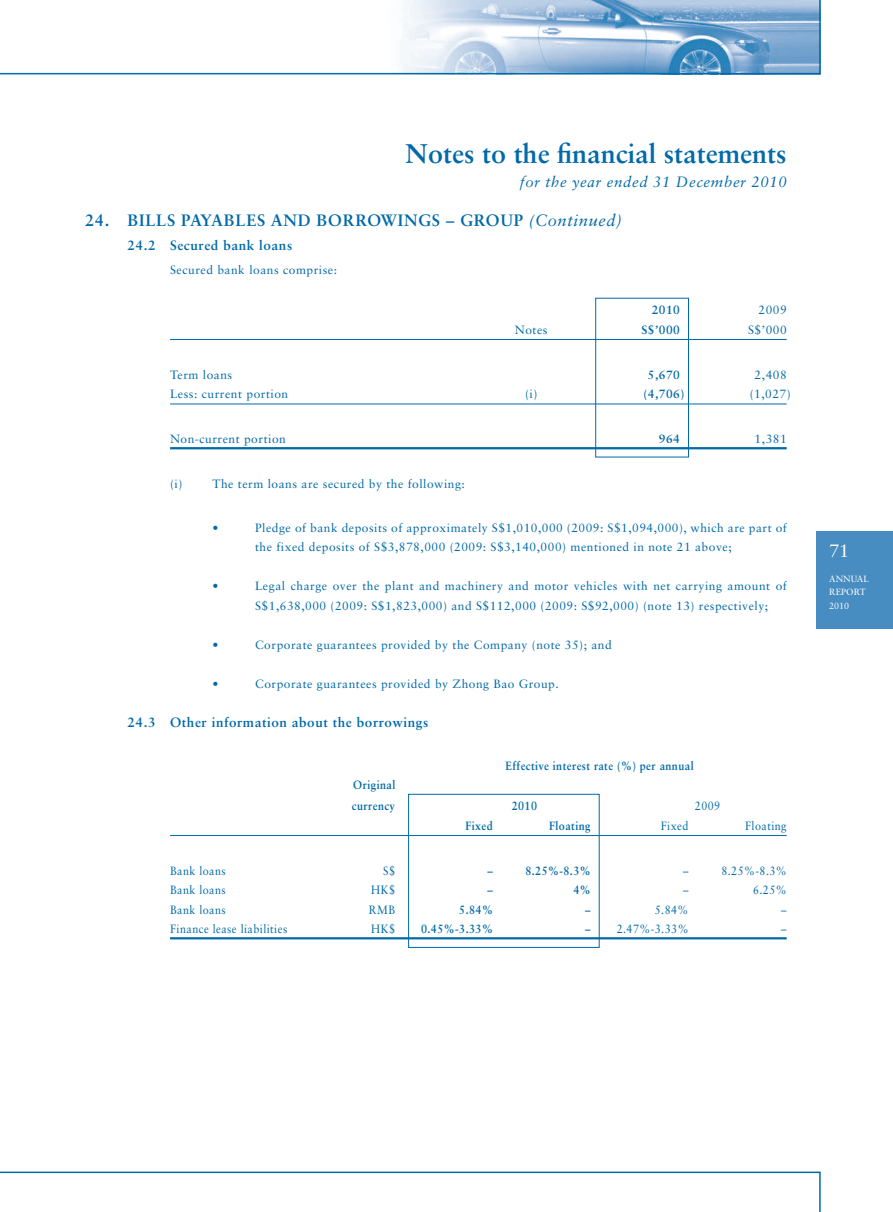
<style>
.page{position:relative;width:893px;height:1212px;background:#fff}
.page>*{position:absolute;margin:0;border:0;box-sizing:border-box;transform-origin:0 0}
.t1{font:700 27px "Sabon LT Std";color:#0069a8}
.t2{font:18px "Sabon LT Std";color:#fff}
.t3{font:700 16.5px "Sabon LT Std";letter-spacing:.04em;color:#0069a8}
.t4{font:italic 15px "Sabon LT Std";letter-spacing:.04em;color:#0069a8}
.t5{font:700 13.5px "Sabon LT Std";letter-spacing:.04em;color:#0069a8}
.t6{font:12px/19.5px "Sabon LT Std";letter-spacing:.04em;color:#0069a8}
.t7{font:12px "Sabon LT Std";letter-spacing:.04em;color:#0069a8;scale:.9 1}
.t8{font:700 12px/21px "Sabon LT Std";letter-spacing:.04em;color:#0069a8;scale:.9 1}
.t9{font:700 12px "Sabon LT Std";letter-spacing:.04em;color:#0069a8}
.t10{font:9px/13.5px "Sabon LT Std";color:#fff}
.s1{font-weight:400;font-style:italic}
.s2{font-weight:700}
</style>
<div class="page">
<div style="left:816px;top:531px;width:77px;height:98px;background:#488dc1"></div>
<svg style="left:0;top:1171px;width:821px;height:41px"></svg>
<svg style="left:0;top:0;width:821px;height:74px"></svg>
<div style="left:595px;top:298px;width:94px;height:159px;border:1px solid #0069a8"></div>
<hr style="left:170px;top:339px;width:617px;height:1px;background:#0069a8">
<hr style="left:170px;top:404px;width:617px;height:1px;background:#0069a8">
<hr style="left:170px;top:447px;width:617px;height:2px;background:#0069a8">
<div style="left:408px;top:794px;width:192px;height:154px;border:1px solid #0069a8"></div>
<hr style="left:170px;top:835px;width:617px;height:1px;background:#0069a8">
<hr style="left:170px;top:937px;width:617px;height:2px;background:#0069a8">
<p class="t1" style="left:406px;top:137px;width:382px">Notes to the financial statements</p>
<p class="t4" style="left:520px;top:173px;width:269px">for the year ended 31 December 2010</p>
<p class="t3" style="left:85px;top:210px;width:538px">24. BILLS PAYABLES AND BORROWINGS – GROUP <span class="s1">(Continued)</span></p>
<p class="t5" style="left:128px;top:237px;width:166px">24.2 Secured bank loans</p>
<p class="t6" style="left:170px;top:260px;width:168px">Secured bank loans comprise:</p>
<p class="t9" style="left:652px;top:303px;width:30px">2010</p>
<p class="t6" style="left:758px;top:300px;width:30px">2009</p>
<p class="t6" style="left:515px;top:320px;width:34px">Notes</p>
<p class="t9" style="left:641px;top:322px;width:40px">S$’000</p>
<p class="t6" style="left:748px;top:320px;width:40px">S$’000</p>
<p class="t6" style="left:170px;top:365px;width:64px">Term loans</p>
<p class="t9" style="left:648px;top:367px;width:34px">5,670</p>
<p class="t6" style="left:755px;top:365px;width:34px">2,408</p>
<p class="t6" style="left:170px;top:384px;width:120px">Less: current portion</p>
<p class="t6" style="left:525px;top:384px;width:14px">(i)</p>
<p class="t9" style="left:643px;top:387px;width:43px">(4,706)</p>
<p class="t6" style="left:750px;top:384px;width:43px">(1,027)</p>
<p class="t6" style="left:170px;top:429px;width:117px">Non-current portion</p>
<p class="t9" style="left:659px;top:432px;width:23px">964</p>
<p class="t6" style="left:755px;top:429px;width:34px">1,381</p>
<p class="t6" style="left:170px;top:474px;width:33px">(i) T</p>
<p class="t6" style="left:221px;top:474px;width:245px">he term loans are secured by the following:</p>
<p class="t6" style="left:213px;top:517px;width:29px">• P</p>
<p class="t6" style="left:255px;top:517px;width:533px;text-indent:7px">ledge of bank deposits of approximately S$1,010,000 (2009: S$1,094,000), which are part of the fixed deposits of S$3,878,000 (2009: S$3,140,000) mentioned in note 21 above;</p>
<p class="t6" style="left:213px;top:576px;width:30px">• L</p>
<p class="t6" style="left:255px;top:576px;width:533px;text-indent:8px">egal charge over the plant and machinery and motor vehicles with net carrying amount of<br>S$1,638,000 (2009: S$1,823,000) and S$112,000 (2009: S$92,000) (note 13) respectively;</p>
<p class="t6" style="left:213px;top:634px;width:7px">•</p>
<p class="t6" style="left:255px;top:634px;width:358px">Corporate guarantees provided by the Company (note 35); and</p>
<p class="t6" style="left:213px;top:673px;width:7px">•</p>
<p class="t6" style="left:255px;top:673px;width:305px">Corporate guarantees provided by Zhong Bao Group.</p>
<p class="t5" style="left:128px;top:713px;width:302px">24.3 Other information about the borrowings</p>
<p class="t8" style="left:506px;top:755px;width:211px">Effective interest rate (%) per annual</p>
<p class="t8" style="left:352px;top:774px;width:50px">Original currency</p>
<p class="t8" style="left:512px;top:795px;width:30px">2010</p>
<p class="t7" style="left:695px;top:799px;width:30px">2009</p>
<p class="t8" style="left:465px;top:815px;width:32px">Fixed</p>
<p class="t8" style="left:549px;top:815px;width:48px">Floating</p>
<p class="t7" style="left:661px;top:818px;width:32px">Fixed</p>
<p class="t7" style="left:745px;top:818px;width:48px">Floating</p>
<p class="t7" style="left:170px;top:863px;width:63px">Bank loans</p>
<p class="t7" style="left:383px;top:863px;width:15px">S$</p>
<p class="t8" style="left:487px;top:860px;width:7px">–</p>
<p class="t8" style="left:525px;top:860px;width:74px">8.25%-8.3%</p>
<p class="t7" style="left:683px;top:863px;width:7px">–</p>
<p class="t7" style="left:721px;top:863px;width:74px">8.25%-8.3%</p>
<p class="t7" style="left:170px;top:883px;width:63px">Bank loans</p>
<p class="t7" style="left:371px;top:883px;width:28px">HK$</p>
<p class="t8" style="left:487px;top:879px;width:7px">–</p>
<p class="t8" style="left:573px;top:879px;width:21px">4%</p>
<p class="t7" style="left:683px;top:883px;width:7px">–</p>
<p class="t7" style="left:753px;top:883px;width:39px">6.25%</p>
<p class="t7" style="left:170px;top:902px;width:63px">Bank loans</p>
<p class="t7" style="left:369px;top:902px;width:31px">RMB</p>
<p class="t8" style="left:459px;top:899px;width:39px">5.84%</p>
<p class="t8" style="left:585px;top:899px;width:7px">–</p>
<p class="t7" style="left:655px;top:902px;width:39px">5.84%</p>
<p class="t7" style="left:781px;top:902px;width:7px">–</p>
<p class="t7" style="left:170px;top:922px;width:132px">Finance lease liabilities</p>
<p class="t7" style="left:371px;top:922px;width:28px">HK$</p>
<p class="t8" style="left:421px;top:918px;width:81px">0.45%-3.33%</p>
<p class="t7" style="left:585px;top:922px;width:116px"><span class="s2">–</span> 2.47%-3.33%</p>
<p class="t7" style="left:781px;top:922px;width:7px">–</p>
<p class="t2" style="left:829px;top:540px;width:22px">71</p>
<p class="t10" style="left:829px;top:572px;width:41px">Annual<br>Report<br>2010</p>
</div>
